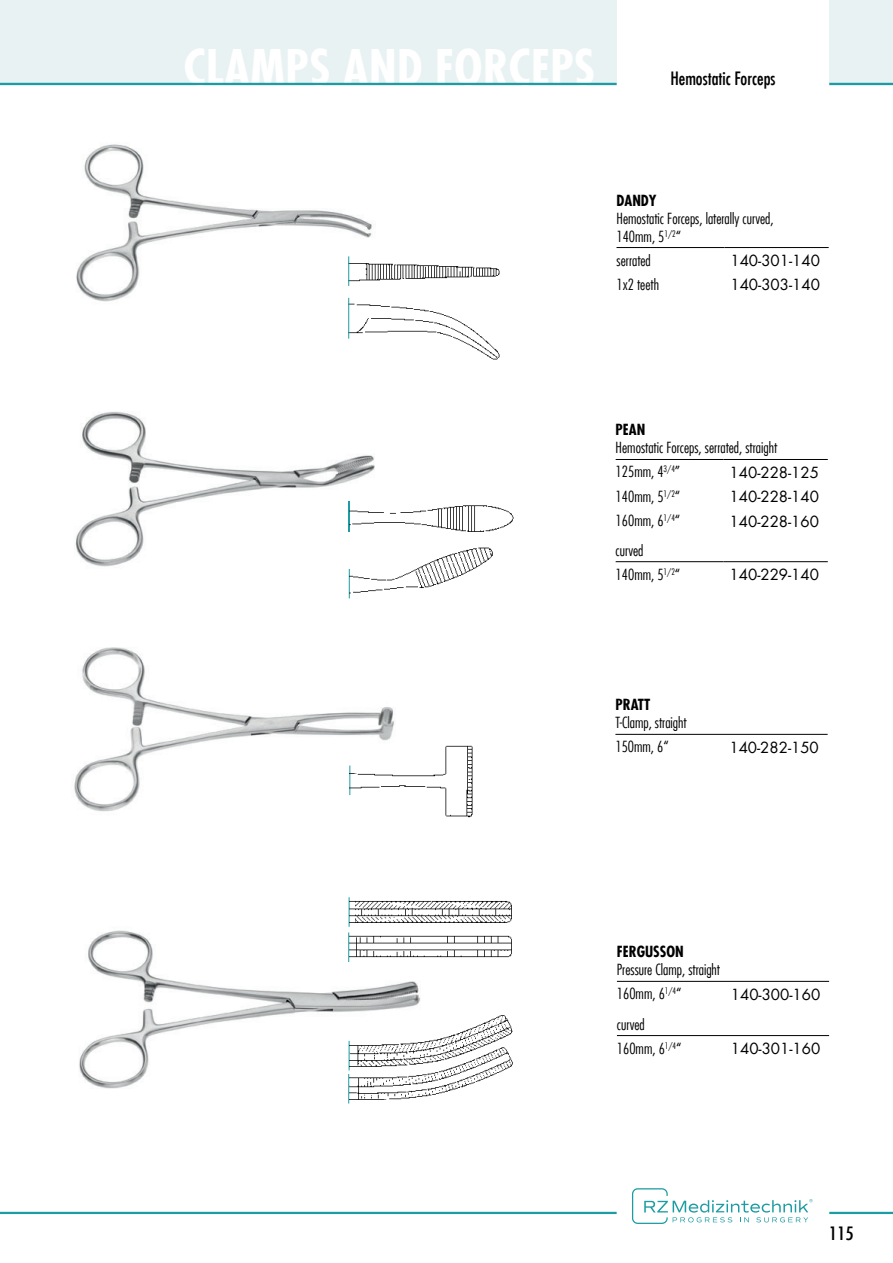
<style>
.page{position:relative;width:893px;height:1263px;background:#fff}
.page>*{position:absolute;margin:0;border:0;box-sizing:border-box;transform-origin:0 0}
.t1{font:700 condensed 48px "Futura LT";letter-spacing:.01em;color:#fff}
.t2{font:condensed 18px "Futura LT";color:#000001}
.t3{font:condensed 18px "Futura LT";color:#000001;scale:1.1 1}
.t4{font:300 condensed 15px/24px "Futura LT";color:#000001}
.t5{font:15px "Futura LT";color:#000001}
.t6{font:700 condensed 15px "Futura LT";color:#000001}
</style>
<div class="page">
<div style="left:0;top:0;width:617px;height:85px;background:#e9f2f3"></div>
<div style="left:829px;top:0;width:64px;height:85px;background:#e9f2f3"></div>
<hr style="left:829px;top:83px;width:64px;height:2px;background:#1c9ca3">
<hr style="left:0;top:83px;width:617px;height:2px;background:#1c9ca3">
<hr style="left:0;top:1212px;width:617px;height:2px;background:#1c9ca3">
<hr style="left:829px;top:1212px;width:64px;height:2px;background:#1c9ca3">
<svg style="left:632px;top:1188px;width:180px;height:36px"></svg>
<img style="left:76px;top:144px;width:296px;height:158px">
<hr style="left:616px;top:247px;width:108px;height:1px;background:#000001">
<hr style="left:724px;top:247px;width:105px;height:1px;background:#000001">
<img style="left:74px;top:647px;width:321px;height:165px">
<hr style="left:615px;top:734px;width:212px;height:1px;background:#000001">
<img style="left:79px;top:922px;width:342px;height:167px">
<hr style="left:617px;top:981px;width:212px;height:1px;background:#000001">
<hr style="left:617px;top:1035px;width:212px;height:1px;background:#000001">
<img style="left:349px;top:253px;width:151px;height:107px">
<hr style="left:348px;top:256px;width:1px;height:30px;background:#1c9ca3">
<hr style="left:348px;top:298px;width:1px;height:41px;background:#1c9ca3">
<img style="left:75px;top:411px;width:300px;height:164px">
<hr style="left:616px;top:459px;width:107px;height:1px;background:#000001">
<hr style="left:723px;top:459px;width:105px;height:1px;background:#000001">
<hr style="left:616px;top:561px;width:107px;height:1px;background:#000001">
<hr style="left:723px;top:561px;width:105px;height:1px;background:#000001">
<img style="left:349px;top:499px;width:165px;height:37px">
<img style="left:349px;top:542px;width:144px;height:57px">
<svg style="left:349px;top:766px;width:1px;height:29px"></svg>
<img style="left:350px;top:738px;width:123px;height:80px">
<hr style="left:348px;top:932px;width:1px;height:30px;background:#1c9ca3">
<img style="left:349px;top:897px;width:163px;height:71px">
<hr style="left:348px;top:1074px;width:1px;height:30px;background:#1c9ca3">
<img style="left:349px;top:1014px;width:164px;height:90px">
<h1 class="t1" style="left:184px;top:37px;width:413px">CLAMPS AND FORCEPS</h1>
<p class="t2" style="left:670px;top:68px;width:107px">Hemostatic Forceps</p>
<p class="t6" style="left:616px;top:191px;width:42px">DANDY</p>
<p class="t4" style="left:616px;top:209px;width:159px;line-height:18px">Hemostatic Forceps, laterally curved,<br>140mm, 5<sup>1/2</sup>“</p>
<p class="t4" style="left:616px;top:248px;width:36px">serrated</p>
<p class="t5" style="left:730px;top:251px;width:91px">140-301-140</p>
<p class="t4" style="left:616px;top:272px;width:44px">1x2 teeth</p>
<p class="t5" style="left:730px;top:275px;width:91px">140-303-140</p>
<p class="t6" style="left:616px;top:421px;width:31px">PEAN</p>
<p class="t4" style="left:616px;top:436px;width:163px">Hemostatic Forceps, serrated, straight<br>125mm, 4<sup>3/4</sup>”</p>
<p class="t5" style="left:729px;top:463px;width:91px">140-228-125</p>
<p class="t4" style="left:616px;top:484px;width:66px">140mm, 5<sup>1/2</sup>“</p>
<p class="t5" style="left:729px;top:487px;width:91px">140-228-140</p>
<p class="t4" style="left:616px;top:509px;width:66px">160mm, 6<sup>1/4</sup>“</p>
<p class="t5" style="left:729px;top:512px;width:91px">140-228-160</p>
<p class="t4" style="left:616px;top:538px;width:66px">curved<br>140mm, 5<sup>1/2</sup>“</p>
<p class="t5" style="left:729px;top:565px;width:91px">140-229-140</p>
<p class="t6" style="left:615px;top:696px;width:36px">PRATT</p>
<p class="t4" style="left:615px;top:711px;width:73px">T-Clamp, straight<br>150mm, 6“</p>
<p class="t5" style="left:729px;top:738px;width:91px">140-282-150</p>
<p class="t6" style="left:617px;top:943px;width:68px">FERGUSSON</p>
<p class="t4" style="left:617px;top:958px;width:105px">Pressure Clamp, straight<br>160mm, 6<sup>1/4</sup>“</p>
<p class="t4" style="left:617px;top:1012px;width:66px">curved<br>160mm, 6<sup>1/4</sup>“</p>
<p class="t5" style="left:731px;top:985px;width:91px">140-300-160</p>
<p class="t5" style="left:731px;top:1039px;width:91px">140-301-160</p>
<p class="t3" style="left:829px;top:1222px;width:24px">115</p>
</div>
